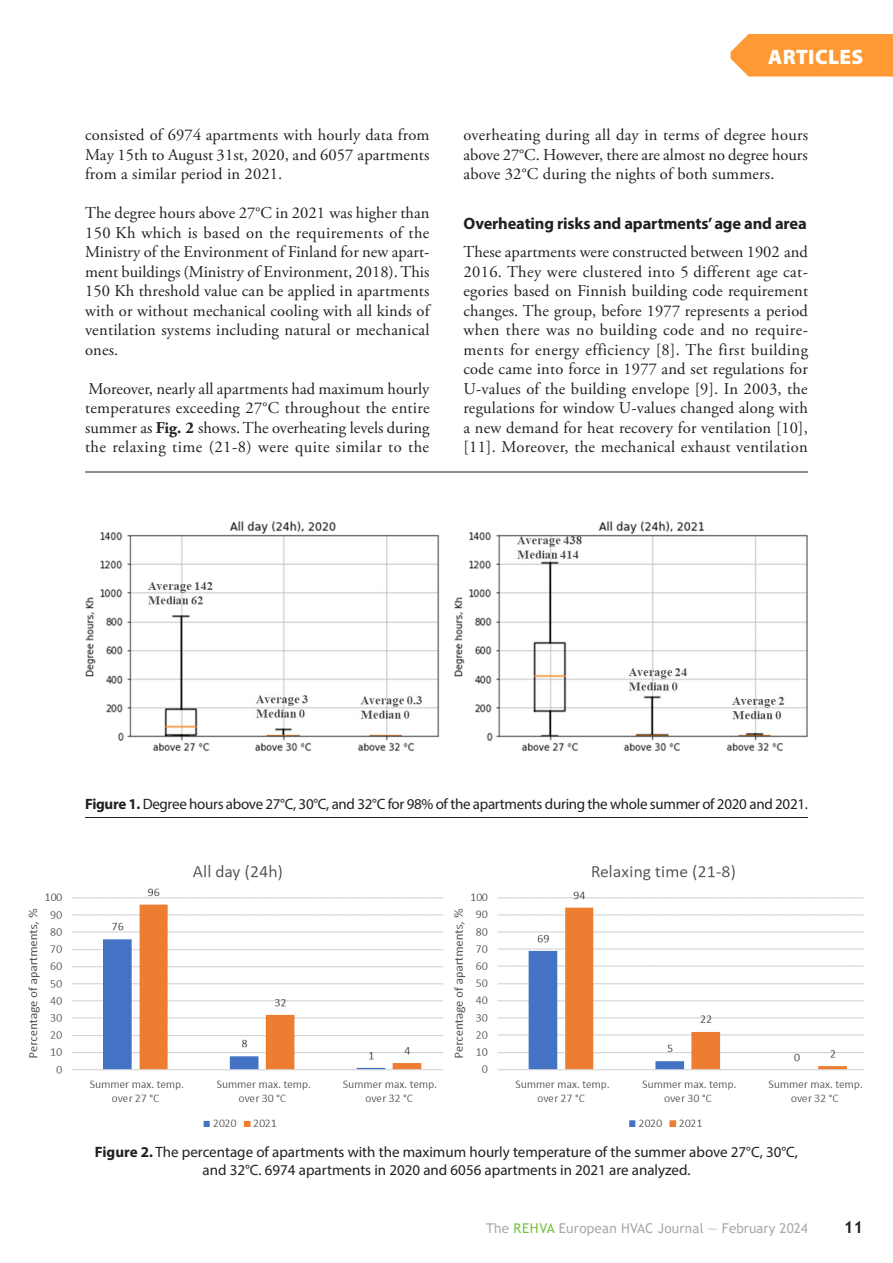
<style>
.page{position:relative;width:893px;height:1263px;background:#fff}
.page>*{position:absolute;margin:0;border:0;box-sizing:border-box;transform-origin:0 0}
.t1{font:900 21px "Myriad Pro";letter-spacing:.02em;color:#fff}
.t2{font:16.5px/19.5px "Adobe Garamond Pro";letter-spacing:.01em;color:#231f20;text-align:justify}
.Heading_2{font:700 16.5px "Myriad Pro";letter-spacing:-.01em;color:#231f20}
.zPage_Number{font:700 16.5px "Trebuchet MS";color:#231f20}
.Caption_wiiva_alla{font:15px/18px "Myriad Pro";color:#231f20;text-align:center}
.Caption_wiiva_alla-2{font:15px "Myriad Pro";letter-spacing:-.02em;color:#231f20}
.t3{font:13.5px "Trebuchet MS";letter-spacing:.015em;color:#a8a9ad}
.s1{font-weight:700}
.s2{color:#79c142}
</style>
<div class="page">
<hr style="left:85px;top:817px;width:723px;height:1px;background:#231f20">
<img style="left:85px;top:521px;width:723px;height:231px">
<hr style="left:85px;top:472px;width:723px;height:1px;background:#231f20">
<img style="left:29px;top:865px;width:834px;height:262px">
<svg style="left:730px;top:34px;width:163px;height:43px;background:#ff9f3f"></svg>
<p class="t2" style="left:85px;top:126px;width:346px">consisted of 6974 apartments with hourly data from May 15th to August 31st, 2020, and 6057 apartments from a similar period in 2021.</p>
<p class="t2" style="left:85px;top:204px;width:346px">The degree hours above 27°C in 2021 was higher than 150 Kh which is based on the requirements of the Ministry of the Environment of Finland for new apart&shy;ment buildings (Ministry of Environment, 2018). This 150 Kh threshold value can be applied in apartments with or without mechanical cooling with all kinds of ventilation systems including natural or mechanical ones.</p>
<p class="t2" style="left:85px;top:379px;width:346px">Moreover, nearly all apartments had maximum hourly temperatures exceeding 27°C throughout the entire summer as <span class="s1">Fig. 2</span> shows. The overheating levels during the relaxing time (21-8) were quite similar to the</p>
<p class="t1" style="left:768px;top:43px;width:96px">ARTICLES</p>
<p class="t2" style="left:463px;top:126px;width:346px">overheating during all day in terms of degree hours above 27°C. However, there are almost no degree hours above 32°C during the nights of both summers.</p>
<p class="Heading_2" style="left:463px;top:213px;width:345px">Overheating risks and apartments’ age and area</p>
<p class="t2" style="left:463px;top:243px;width:346px">These apartments were constructed between 1902 and 2016. They were clustered into 5 different age cat&shy;egories based on Finnish building code requirement changes. The group, before 1977 represents a period when there was no building code and no require&shy;ments for energy efficiency [8]. The first building code came into force in 1977 and set regulations for U-values of the building envelope [9]. In 2003, the regulations for window U-values changed along with a new demand for heat recovery for ventilation [10], [11]. Moreover, the mechanical exhaust ventilation</p>
<p class="Caption_wiiva_alla-2" style="left:85px;top:794px;width:724px"><span class="s1">Figure 1.</span> Degree hours above 27°C, 30°C, and 32°C for 98% of the apartments during the whole summer of 2020 and 2021.</p>
<p class="Caption_wiiva_alla" style="left:95px;top:1143px;width:705px"><span class="s1">Figure 2.</span> The percentage of apartments with the maximum hourly temperature of the summer above 27°C, 30°C, and 32°C. 6974 apartments in 2020 and 6056 apartments in 2021 are analyzed.</p>
<p class="t3" style="left:486px;top:1220px;width:323px">The <span class="s2">REHVA</span> European HVAC Journal — February 2024</p>
<p class="zPage_Number" style="left:844px;top:1217px;width:21px">11</p>
</div>
